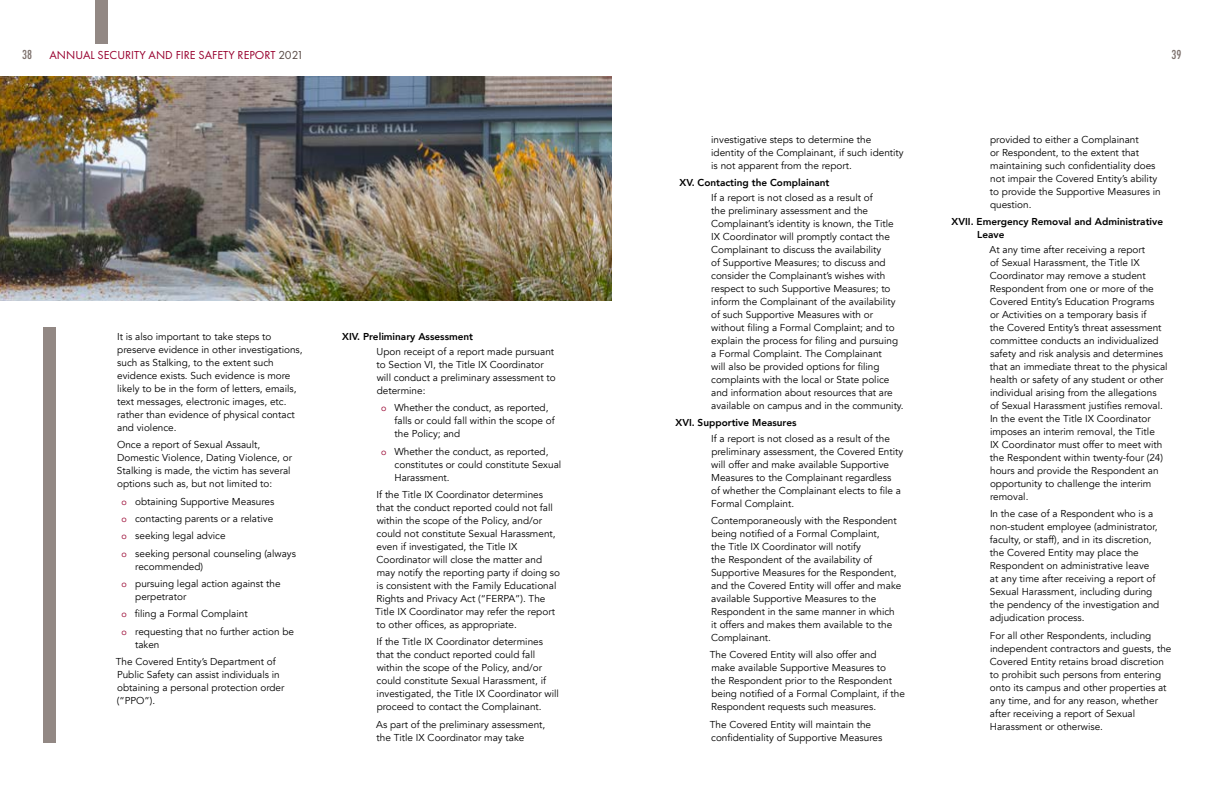
<style>
.page{position:relative;width:1224px;height:792px;background:#fff}
.page>*{position:absolute;margin:0;border:0;box-sizing:border-box;transform-origin:0 0}
.t1{font:12px "Futura PT";color:#98002e}
.t2{font:500 condensed 12px "Futura";color:#7d716d}
.t3{font:10px/13px "Avenir";color:#000}
.t4{font:800 10px/13px "Avenir";color:#000}
.s1{color:#554742}
.s2{font-size:9px;color:#98002e}
</style>
<div class="page">
<div style="left:43px;top:327px;width:13px;height:415px;background:#928884"></div>
<img style="left:0;top:76px;width:612px;height:225px">
<div style="left:95px;top:0;width:13px;height:43px;background:#928884"></div>
<p class="t2" style="left:22px;top:47px;width:11px">38</p>
<p class="t1" style="left:50px;top:48px;width:256px">ANNUAL SECURITY AND FIRE SAFETY REPORT <span class="s1">2021</span></p>
<p class="t2" style="left:1172px;top:47px;width:11px">39</p>
<p class="t3" style="left:117px;top:330px;width:187px">It is also important to take steps to preserve evidence in other investigations, such as Stalking, to the extent such evidence exists. Such evidence is more likely to be in the form of letters, emails, text messages, electronic images, etc. rather than evidence of physical contact and violence.</p>
<p class="t3" style="left:117px;top:439px;width:177px">Once a report of Sexual Assault, Domestic Violence, Dating Violence, or Stalking is made, the victim has several options such as, but not limited to:</p>
<p class="t3" style="left:122px;top:493px;width:176px;line-height:17.3px"><span class="s2">o</span> obtaining Supportive Measures<br><span class="s2">o</span> contacting parents or a relative<br><span class="s2">o</span> seeking legal advice<br><span class="s2">o</span> seeking personal counseling (always</p>
<p class="t3" style="left:122px;top:558px;width:161px;line-height:17.3px;text-indent:14px">recommended)<br><span class="s2">o</span> pursuing legal action against the</p>
<p class="t3" style="left:122px;top:588px;width:174px;line-height:17.3px;text-indent:14px">perpetrator<br><span class="s2">o</span> filing a Formal Complaint<br><span class="s2">o</span> requesting that no further action be</p>
<p class="t3" style="left:116px;top:636px;width:161px;line-height:17.3px;text-indent:19px">taken<br>The Covered Entity’s Department of</p>
<p class="t3" style="left:117px;top:668px;width:169px">Public Safety can assist individuals in obtaining a personal protection order (“PPO”).</p>
<p class="t4" style="left:342px;top:330px;width:132px">XIV. Preliminary Assessment</p>
<p class="t3" style="left:377px;top:345px;width:181px">Upon receipt of a report made pursuant to Section VI, the Title IX Coordinator will conduct a preliminary assessment to determine:</p>
<p class="t3" style="left:395px;top:402px;width:162px;text-indent:-14px"><span class="s2">o</span> Whether the conduct, as reported, falls or could fall within the scope of the Policy; and</p>
<p class="t3" style="left:395px;top:445px;width:168px;text-indent:-13px"><span class="s2">o</span> Whether the conduct, as reported, constitutes or could constitute Sexual<br>Harassment.</p>
<p class="t3" style="left:375px;top:488px;width:186px">If the Title IX Coordinator determines that the conduct reported could not fall within the scope of the Policy, and/or could not constitute Sexual Harassment, even if investigated, the Title IX Coordinator will close the matter and may notify the reporting party if doing so is consistent with the Family Educational Rights and Privacy Act (“FERPA”). The Title IX Coordinator may refer the report to other offices, as appropriate.</p>
<p class="t3" style="left:377px;top:636px;width:184px">If the Title IX Coordinator determines that the conduct reported could fall within the scope of the Policy, and/or could constitute Sexual Harassment, if investigated, the Title IX Coordinator will proceed to contact the Complainant.</p>
<p class="t3" style="left:376px;top:718px;width:171px">As part of the preliminary assessment, the Title IX Coordinator may take</p>
<p class="t3" style="left:711px;top:133px;width:194px">investigative steps to determine the identity of the Complainant, if such identity is not apparent from the report.</p>
<p class="t4" style="left:680px;top:176px;width:151px">XV. Contacting the Complainant</p>
<p class="t3" style="left:711px;top:191px;width:194px">If a report is not closed as a result of<br>the preliminary assessment and the Complainant’s identity is known, the Title IX Coordinator will promptly contact the Complainant to discuss the availability<br>of Supportive Measures; to discuss and consider the Complainant’s wishes with respect to such Supportive Measures; to inform the Complainant of the availability of such Supportive Measures with or without filing a Formal Complaint; and to explain the process for filing and pursuing a Formal Complaint. The Complainant<br>will also be provided options for filing complaints with the local or State police and information about resources that are available on campus and in the community.</p>
<p class="t4" style="left:676px;top:416px;width:122px">XVI. Supportive Measures</p>
<p class="t3" style="left:711px;top:432px;width:194px">If a report is not closed as a result of the preliminary assessment, the Covered Entity will offer and make available Supportive Measures to the Complainant regardless<br>of whether the Complainant elects to file a Formal Complaint.</p>
<p class="t3" style="left:711px;top:514px;width:192px">Contemporaneously with the Respondent being notified of a Formal Complaint,<br>the Title IX Coordinator will notify<br>the Respondent of the availability of Supportive Measures for the Respondent, and the Covered Entity will offer and make available Supportive Measures to the Respondent in the same manner in which it offers and makes them available to the Complainant.</p>
<p class="t3" style="left:710px;top:648px;width:197px">The Covered Entity will also offer and<br>make available Supportive Measures to<br>the Respondent prior to the Respondent being notified of a Formal Complaint, if the Respondent requests such measures.</p>
<p class="t3" style="left:710px;top:718px;width:174px">The Covered Entity will maintain the confidentiality of Supportive Measures</p>
<p class="t3" style="left:990px;top:133px;width:172px">provided to either a Complainant<br>or Respondent, to the extent that maintaining such confidentiality does not impair the Covered Entity’s ability to provide the Supportive Measures in question.</p>
<p class="t4" style="left:977px;top:215px;width:187px;text-indent:-26px">XVII. Emergency Removal and Administrative<br>Leave</p>
<p class="t3" style="left:990px;top:243px;width:180px">At any time after receiving a report<br>of Sexual Harassment, the Title IX Coordinator may remove a student Respondent from one or more of the Covered Entity’s Education Programs<br>or Activities on a temporary basis if<br>the Covered Entity’s threat assessment committee conducts an individualized safety and risk analysis and determines that an immediate threat to the physical health or safety of any student or other individual arising from the allegations<br>of Sexual Harassment justifies removal.<br>In the event the Title IX Coordinator imposes an interim removal, the Title<br>IX Coordinator must offer to meet with the Respondent within twenty-four (24) hours and provide the Respondent an opportunity to challenge the interim removal.</p>
<p class="t3" style="left:990px;top:508px;width:171px">In the case of a Respondent who is a non-student employee (administrator, faculty, or staff), and in its discretion, the Covered Entity may place the Respondent on administrative leave at any time after receiving a report of Sexual Harassment, including during the pendency of the investigation and adjudication process.</p>
<p class="t3" style="left:990px;top:629px;width:183px">For all other Respondents, including independent contractors and guests, the Covered Entity retains broad discretion to prohibit such persons from entering onto its campus and other properties at any time, and for any reason, whether after receiving a report of Sexual Harassment or otherwise.</p>
</div>
